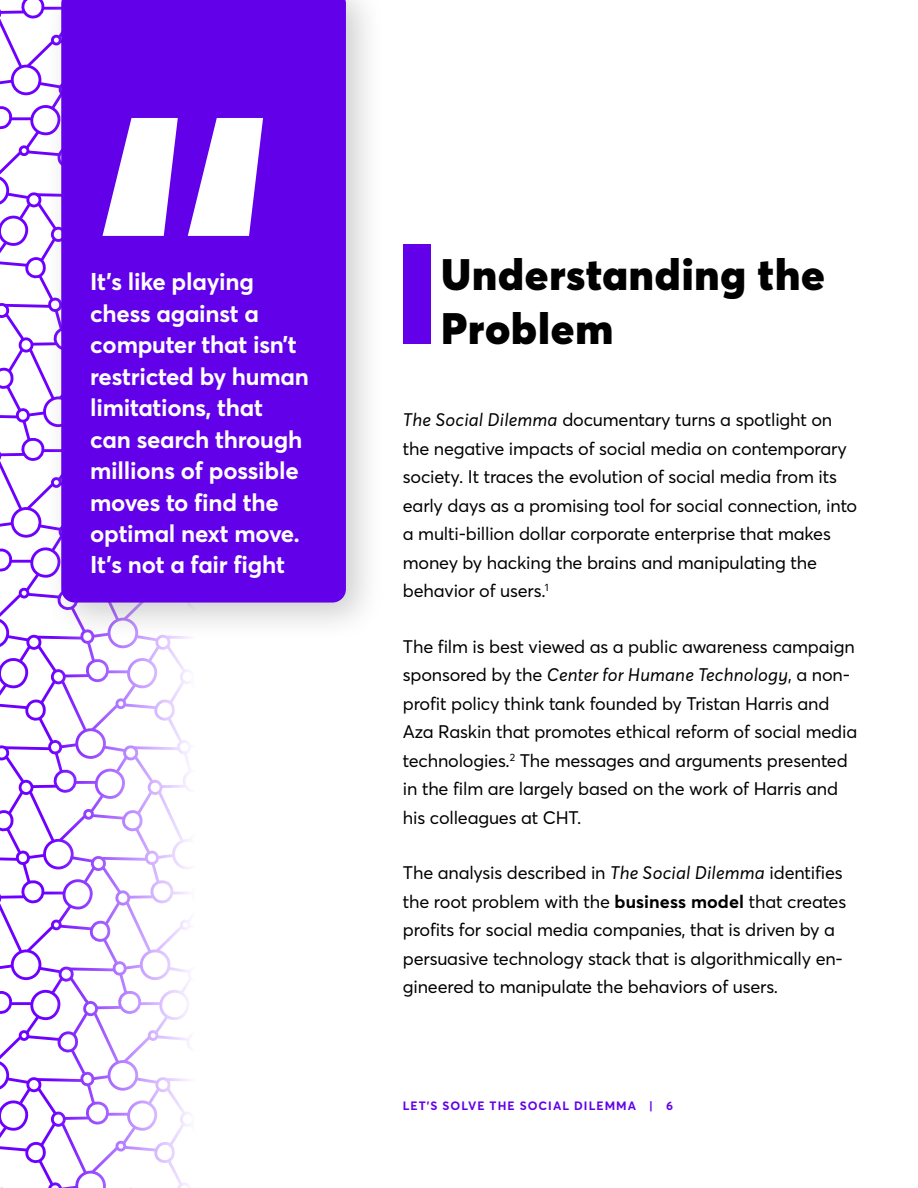
<style>
.page{position:relative;width:918px;height:1188px;background:#fff}
.page>*{position:absolute;margin:0;border:0;box-sizing:border-box;transform-origin:0 0}
.t1{font:700 453.6px "Averta";color:#fff}
.t2{font:900 140.1px "Averta";color:#6200ea}
.t3{font:900 43.5px/54px "Averta";letter-spacing:.02em;color:#000}
.t4{font:700 24px/31.5px "Averta";letter-spacing:-.01em;color:#fff}
.t5{font:18px/28.5px "Averta";letter-spacing:-.01em;color:#000}
.t6{font:700 12px "Averta";letter-spacing:.085em;color:#6200ea}
.s1{font-style:italic}
.s2{font-weight:700}
</style>
<div class="page">
<svg style="left:0;top:0;width:51px;height:1188px"></svg>
<svg style="left:51px;top:643px;width:139px;height:545px"></svg>
<div style="left:42px;top:0;width:345px;height:643px;background:#000;opacity:.2"></div>
<div style="left:61px;top:0;width:285px;height:603px;background:#6200ea"></div>
<h1 class="t1" style="left:90px;top:-40px;width:188px">“</h1>
<h3 class="t4" style="left:90px;top:265px;width:220px">It’s like playing chess against a computer that isn’t restricted by human limitations, that can search through millions of possible moves to find the optimal next move.<br>It’s not a fair fight</h3>
<h2 class="t2" style="left:395px;top:194px;width:45px">I</h2>
<h3 class="t3" style="left:441px;top:245px;width:385px">Understanding the<br>Problem</h3>
<p class="t5" style="left:403px;top:405px;width:456px"><span class="s1">The Social Dilemma</span> documentary turns a spotlight on the negative impacts of social media on contemporary society. It traces the evolution of social media from its early days as a promising tool for social connection, into a multi-billion dollar corporate enterprise that makes money by hacking the brains and manipulating the behavior of users.<sup>1</sup></p>
<p class="t5" style="left:403px;top:631px;width:456px">The film is best viewed as a public awareness campaign sponsored by the <span class="s1">Center for Humane Technology</span>, a non&shy;profit policy think tank founded by Tristan Harris and Aza Raskin that promotes ethical reform of social media technologies.<sup>2</sup> The messages and arguments presented in the film are largely based on the work of Harris and his colleagues at CHT.</p>
<p class="t5" style="left:403px;top:858px;width:445px">The analysis described in <span class="s1">The Social Dilemma</span> identifies the root problem with the <span class="s2">business model</span> that creates profits for social media companies, that is driven by a persuasive technology stack that is algorithmically en&shy;gineered to manipulate the behaviors of users.</p>
<p class="t6" style="left:403px;top:1097px;width:272px">LET’S SOLVE THE SOCIAL DILEMMA | 6</p>
</div>
